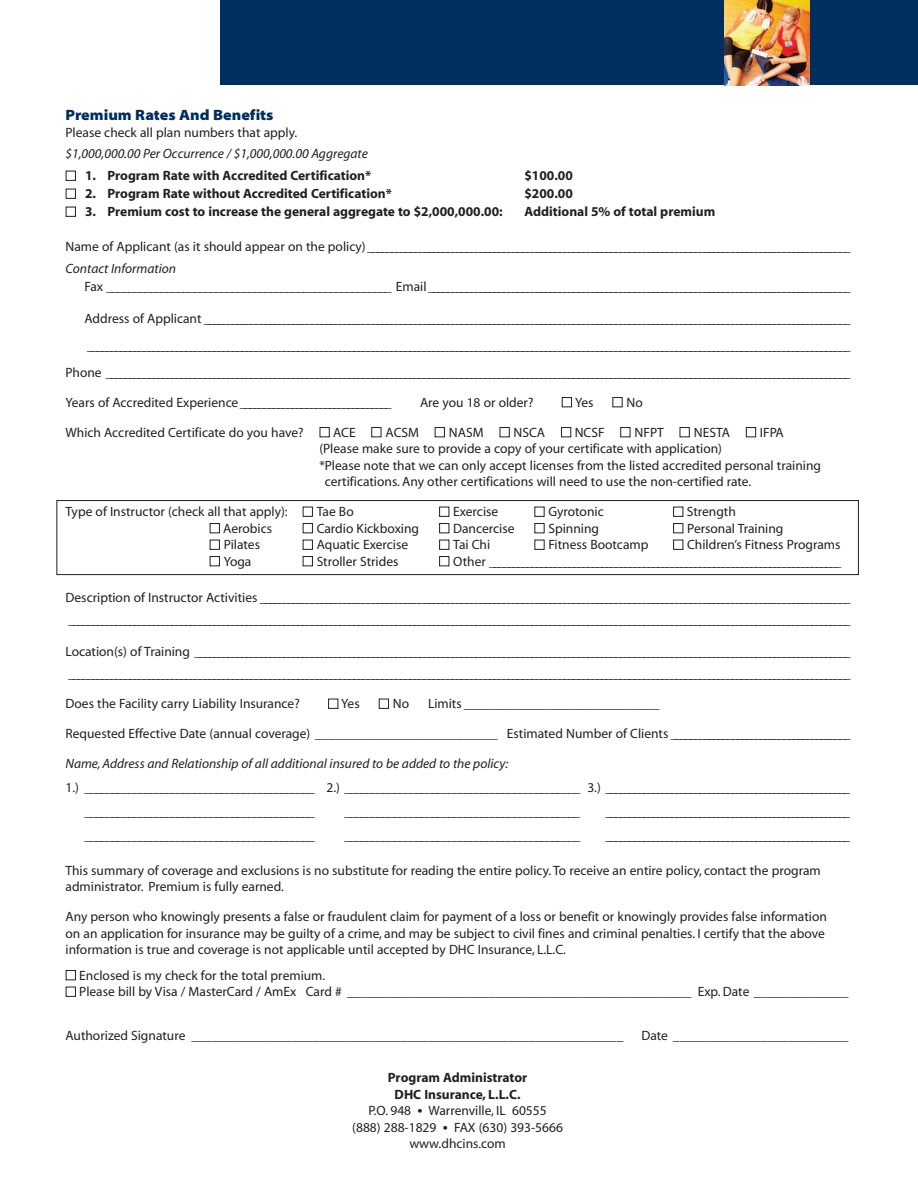
<style>
.page{position:relative;width:918px;height:1188px;background:#fff}
.page>*{position:absolute;margin:0;border:0;box-sizing:border-box;transform-origin:0 0}
.t1{font:15px "Myriad MM.215.wt.300.wd";color:#002e5e}
.t2{font:13.5px/16.5px "Myriad MM.400.wt.600.wd";color:#231f20}
.t3{font:13.5px/16.5px "Myriad MM.700.wt.600.wd";color:#231f20;text-align:center}
.t4{font:13.5px "Myriad MM It.400.wt.600.wd";color:#231f20}
.s1{color:#fff}
.s2{font-size:18px}
</style>
<div class="page">
<div style="left:220px;top:0;width:698px;height:86px;background:#002e5e"></div>
<img style="left:724px;top:0;width:86px;height:86px">
<div style="left:56px;top:500px;width:803px;height:75px;border:1px solid #231f20"></div>
<p class="t1" style="left:65px;top:109px;width:210px">Premium Rates And Benefits</p>
<p class="t2" style="left:65px;top:125px;width:233px">Please check all plan numbers that apply.</p>
<p class="t4" style="left:65px;top:148px;width:304px">$1,000,000.00 Per Occurrence / $1,000,000.00 Aggregate</p>
<p class="t3" style="left:66px;top:169px;width:307px"><span class="s1">■</span> 1. Program Rate with Accredited Certification*</p>
<p class="t3" style="left:524px;top:169px;width:50px">$100.00</p>
<p class="t3" style="left:66px;top:187px;width:328px"><span class="s1">■</span> 2. Program Rate without Accredited Certification*</p>
<p class="t3" style="left:524px;top:187px;width:50px">$200.00</p>
<p class="t3" style="left:66px;top:205px;width:439px"><span class="s1">■</span> 3. Premium cost to increase the general aggregate to $2,000,000.00:</p>
<p class="t3" style="left:524px;top:205px;width:192px">Additional 5% of total premium</p>
<p class="t2" style="left:65px;top:239px;width:787px">Name of Applicant (as it should appear on the polic y) _______________________________________________________________________________________________________</p>
<p class="t4" style="left:65px;top:264px;width:112px">Contact Information</p>
<p class="t2" style="left:84px;top:280px;width:768px">Fax _ _ _ _ _ _ _ _ _ _ _ _ _ _ _ _ _ _ _ _ _ _ _ _ _ _ _ _ _ _ _ _ _ _ _ _ _ _ _ _ _ _ _ _ _ _ _ _ _ _ _ _ Email __________________________________________________________________________________________</p>
<p class="t2" style="left:65px;top:306px;width:787px;line-height:27px;text-align:right">Address of Applicant __________________________________________________________________________________________________________________________________________ ___________________________________________________________________________________________________________________________________________________________________<br>Phone _______________________________________________________________________________________________________________________________________________________________</p>
<p class="t2" style="left:65px;top:395px;width:328px">Years of Accredited Exper ience ________________________________</p>
<p class="t2" style="left:420px;top:395px;width:115px">Are you 18 or older?</p>
<p class="t2" style="left:562px;top:395px;width:33px"><span class="s1">■</span> Yes</p>
<p class="t2" style="left:612px;top:395px;width:32px"><span class="s1">■</span> No</p>
<p class="t2" style="left:65px;top:425px;width:720px">Which Accredited Certificate do you have? <span class="s1">■</span> ACE <span class="s1">■</span> ACSM <span class="s1">■</span> NASM <span class="s1">■</span> NSCA <span class="s1">■</span> NCSF <span class="s1">■</span> NFPT <span class="s1">■</span> NESTA <span class="s1">■</span> IFPA</p>
<p class="t2" style="left:319px;top:442px;width:404px">(Please make sure to provide a copy of your certificate with application)</p>
<p class="t2" style="left:319px;top:458px;width:503px">*Please note that we can only accept licenses from the listed accredited personal training</p>
<p class="t2" style="left:325px;top:475px;width:428px">certifications. Any other certifications will need to use the non-certified rate.</p>
<p class="t2" style="left:65px;top:505px;width:290px">Type of Instructor (check all that apply): <span class="s1">■</span> Tae Bo</p>
<p class="t2" style="left:439px;top:505px;width:61px"><span class="s1">■</span> Exercise</p>
<p class="t2" style="left:534px;top:505px;width:71px"><span class="s1">■</span> Gyrotonic</p>
<p class="t2" style="left:673px;top:505px;width:64px"><span class="s1">■</span> Strength</p>
<p class="t2" style="left:210px;top:521px;width:64px"><span class="s1">■</span> Aerobics</p>
<p class="t2" style="left:303px;top:521px;width:118px"><span class="s1">■</span> Cardio Kickboxing</p>
<p class="t2" style="left:439px;top:521px;width:77px"><span class="s1">■</span> Dancercise</p>
<p class="t2" style="left:534px;top:521px;width:66px"><span class="s1">■</span> Spinning</p>
<p class="t2" style="left:673px;top:521px;width:112px"><span class="s1">■</span> Personal Training</p>
<p class="t2" style="left:210px;top:538px;width:52px"><span class="s1">■</span> Pilates</p>
<p class="t2" style="left:303px;top:538px;width:107px"><span class="s1">■</span> Aquatic Exercise</p>
<p class="t2" style="left:439px;top:538px;width:53px"><span class="s1">■</span> Tai Chi</p>
<p class="t2" style="left:534px;top:538px;width:116px"><span class="s1">■</span> Fitness Bootcamp</p>
<p class="t2" style="left:673px;top:538px;width:169px"><span class="s1">■</span> Children’s Fitness Programs</p>
<p class="t2" style="left:210px;top:554px;width:43px"><span class="s1">■</span> Yoga</p>
<p class="t2" style="left:303px;top:554px;width:97px"><span class="s1">■</span> Stroller Strides</p>
<p class="t2" style="left:439px;top:554px;width:404px"><span class="s1">■</span> O ther ___________________________________________________________________________</p>
<p class="t2" style="left:65px;top:587px;width:787px;line-height:22.5px">D escr iption of Instruc tor Ac tivities ______________________________________________________________________________________________________________________________ _______________________________________________________________________________________________________________________________________________________________________</p>
<p class="t2" style="left:65px;top:641px;width:786px;line-height:22.5px">Location(s) of Training ____________________________________________________________________________________________________________________________________________ _______________________________________________________________________________________________________________________________________________________________________</p>
<p class="t2" style="left:65px;top:697px;width:236px">Does the Facility carry Liability Insurance?</p>
<p class="t2" style="left:328px;top:697px;width:33px"><span class="s1">■</span> Yes</p>
<p class="t2" style="left:379px;top:697px;width:32px"><span class="s1">■</span> No</p>
<p class="t2" style="left:428px;top:697px;width:233px">Limits _____________________________</p>
<p class="t2" style="left:65px;top:727px;width:787px">Requested Effective Date (annual coverage) ___________________________ Estimated Number of Clients ______________________________________</p>
<p class="t4" style="left:65px;top:759px;width:444px">Name, Address and Relationship of all additional insured to be added to the policy:</p>
<p class="t2" style="left:85px;top:777px;width:767px;line-height:24px;text-indent:-19px">1.) _ _ _ _ _ _ _ _ _ _ _ _ _ _ _ _ _ _ _ _ _ _ _ _ _ _ _ _ _ _ _ _ _ _ _ _ _ _ _ _ _ _ 2.) _ _ _ _ _ _ _ _ _ _ _ _ _ _ _ _ _ _ _ _ _ _ _ _ _ _ _ _ _ _ _ _ _ _ _ _ _ _ _ _ _ _ _ 3.) ____________________________________________________ _ _ _ _ _ _ _ _ _ _ _ _ _ _ _ _ _ _ _ _ _ _ _ _ _ _ _ _ _ _ _ _ _ _ _ _ _ _ _ _ _ _</p>
<p class="t2" style="left:345px;top:805px;width:237px">_ _ _ _ _ _ _ _ _ _ _ _ _ _ _ _ _ _ _ _ _ _ _ _ _ _ _ _ _ _ _ _ _ _ _ _ _ _ _ _ _ _ _</p>
<p class="t2" style="left:605px;top:805px;width:246px">____________________________________________________</p>
<p class="t2" style="left:85px;top:829px;width:232px">_ _ _ _ _ _ _ _ _ _ _ _ _ _ _ _ _ _ _ _ _ _ _ _ _ _ _ _ _ _ _ _ _ _ _ _ _ _ _ _ _ _</p>
<p class="t2" style="left:345px;top:829px;width:237px">_ _ _ _ _ _ _ _ _ _ _ _ _ _ _ _ _ _ _ _ _ _ _ _ _ _ _ _ _ _ _ _ _ _ _ _ _ _ _ _ _ _ _</p>
<p class="t2" style="left:605px;top:829px;width:246px">____________________________________________________</p>
<p class="t2" style="left:66px;top:863px;width:757px">This summary of coverage and exclusions is no substitute for reading the entire policy. To receive an entire policy, contact the program administrator. Premium is fully earned.</p>
<p class="t2" style="left:66px;top:910px;width:763px">Any person who knowingly presents a false or fraudulent claim for payment of a loss or benefit or knowingly provides false information on an application for insurance may be guilty of a crime, and may be subject to civil fines and criminal penalties. I certify that the above information is true and coverage is not applicable until accepted by DHC Insurance, L.L.C.</p>
<p class="t2" style="left:66px;top:968px;width:261px"><span class="s1">■</span> Enclosed is my check for the total premium.</p>
<p class="t2" style="left:66px;top:985px;width:784px"><span class="s1">■</span> Please bill by Visa / MasterCard / AmEx Card # ___________________________________________________ Exp. Date ______________</p>
<p class="t2" style="left:65px;top:1028px;width:559px">Authorized Signature ________________________________________________________________</p>
<p class="t2" style="left:641px;top:1028px;width:208px">Date __________________________</p>
<p class="t3" style="left:388px;top:1070px;width:141px">Program Administrator<br>DHC Insurance, L.L.C.</p>
<p class="t2" style="left:352px;top:1103px;width:212px;text-align:center">P.O. 948 <span class="s2">•</span> Warrenville, IL 60555<br>(888) 288-1829 <span class="s2">•</span> FAX (630) 393-5666 www.dhcins.com</p>
</div>
